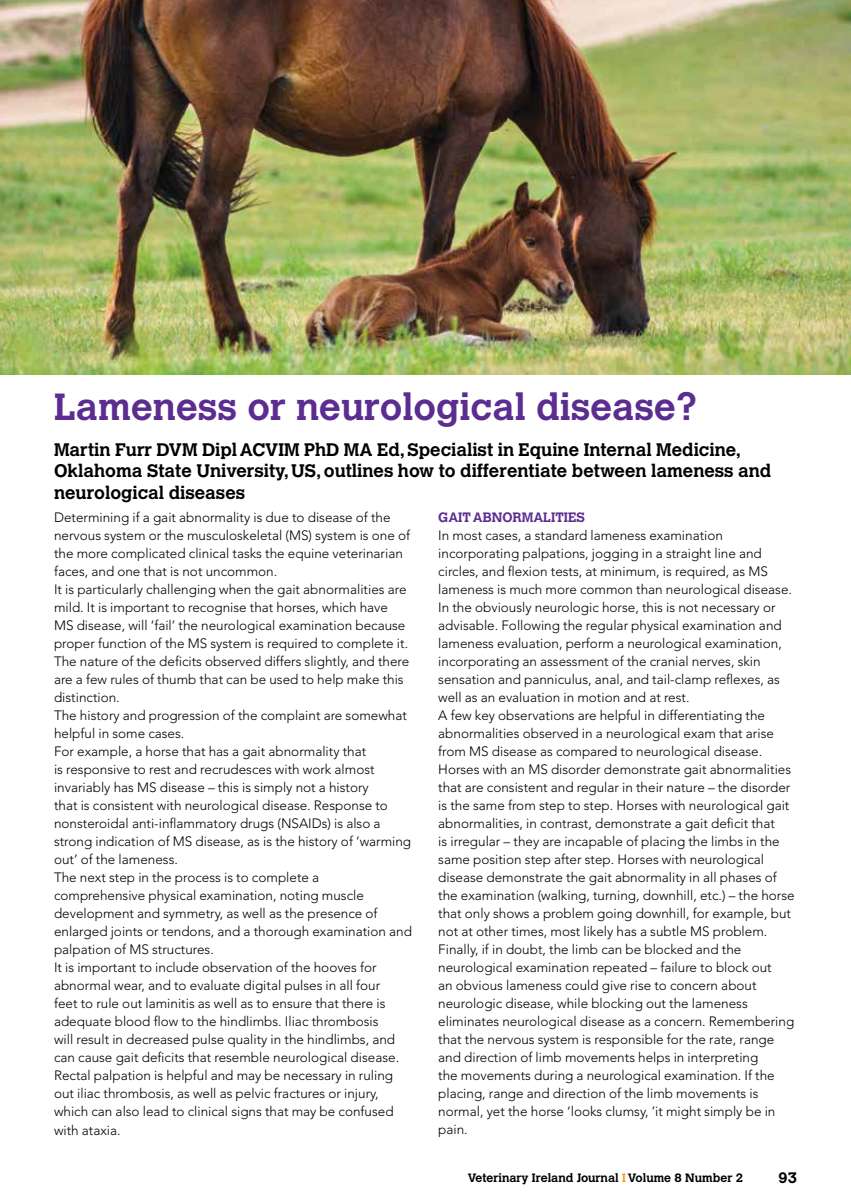
<style>
.page{position:relative;width:851px;height:1204px;background:#fff}
.page>*{position:absolute;margin:0;border:0;box-sizing:border-box;transform-origin:0 0}
.t1{font:700 37.5px "Calvert";color:#5c2d91}
.t2{font:700 18px/21px "Calvert";color:#000}
.t3{font:700 15px "Calvert";color:#000}
.t4{font:300 13.5px/18px "Avenir";color:#000}
.t5{font:700 13.5px "Calvert";color:#5c2d91}
.t6{font:700 12px "Calvert";color:#000}
.s1{color:#f8981d}
</style>
<div class="page">
<img style="left:0;top:0;width:850px;height:374px">
<h1 class="t1" style="left:54px;top:383px;width:644px">Lameness or neurological disease?</h1>
<h2 class="t2" style="left:54px;top:439px;width:718px">Martin Furr DVM Dipl ACVIM PhD MA Ed, Specialist in Equine Internal Medicine,<br>Oklahoma State University, US, outlines how to differentiate between lameness and neurological diseases</h2>
<p class="t4" style="left:54px;top:508px;width:359px">Determining if a gait abnormality is due to disease of the nervous system or the musculoskeletal (MS) system is one of the more complicated clinical tasks the equine veterinarian faces, and one that is not uncommon.<br>It is particularly challenging when the gait abnormalities are mild. It is important to recognise that horses, which have<br>MS disease, will ‘fail’ the neurological examination because proper function of the MS system is required to complete it.<br>The nature of the deficits observed differs slightly, and there are a few rules of thumb that can be used to help make this distinction.<br>The history and progression of the complaint are somewhat helpful in some cases.<br>For example, a horse that has a gait abnormality that<br>is responsive to rest and recrudesces with work almost invariably has MS disease – this is simply not a history<br>that is consistent with neurological disease. Response to nonsteroidal anti-inflammatory drugs (NSAIDs) is also a strong indication of MS disease, as is the history of ‘warming out’ of the lameness.<br>The next step in the process is to complete a comprehensive physical examination, noting muscle development and symmetry, as well as the presence of enlarged joints or tendons, and a thorough examination and palpation of MS structures.<br>It is important to include observation of the hooves for abnormal wear, and to evaluate digital pulses in all four<br>feet to rule out laminitis as well as to ensure that there is adequate blood flow to the hindlimbs. Iliac thrombosis<br>will result in decreased pulse quality in the hindlimbs, and can cause gait deficits that resemble neurological disease.<br>Rectal palpation is helpful and may be necessary in ruling out iliac thrombosis, as well as pelvic fractures or injury, which can also lead to clinical signs that may be confused with ataxia.</p>
<p class="t5" style="left:438px;top:509px;width:148px">GAIT ABNORMALITIES</p>
<p class="t4" style="left:438px;top:526px;width:358px">In most cases, a standard lameness examination incorporating palpations, jogging in a straight line and circles, and flexion tests, at minimum, is required, as MS lameness is much more common than neurological disease.<br>In the obviously neurologic horse, this is not necessary or advisable. Following the regular physical examination and lameness evaluation, perform a neurological examination, incorporating an assessment of the cranial nerves, skin sensation and panniculus, anal, and tail-clamp reflexes, as well as an evaluation in motion and at rest.<br>A few key observations are helpful in differentiating the abnormalities observed in a neurological exam that arise from MS disease as compared to neurological disease.<br>Horses with an MS disorder demonstrate gait abnormalities that are consistent and regular in their nature – the disorder is the same from step to step. Horses with neurological gait abnormalities, in contrast, demonstrate a gait deficit that<br>is irregular – they are incapable of placing the limbs in the same position step after step. Horses with neurological disease demonstrate the gait abnormality in all phases of the examination (walking, turning, downhill, etc.) – the horse that only shows a problem going downhill, for example, but not at other times, most likely has a subtle MS problem.<br>Finally, if in doubt, the limb can be blocked and the neurological examination repeated – failure to block out<br>an obvious lameness could give rise to concern about neurologic disease, while blocking out the lameness eliminates neurological disease as a concern. Remembering that the nervous system is responsible for the rate, range and direction of limb movements helps in interpreting<br>the movements during a neurological examination. If the placing, range and direction of the limb movements is normal, yet the horse ‘looks clumsy, ’it might simply be in pain.</p>
<p class="t6" style="left:467px;top:1169px;width:277px">Veterinary Ireland Journal <span class="s1">I</span> Volume 8 Number 2</p>
<p class="t3" style="left:778px;top:1168px;width:20px">93</p>
</div>
